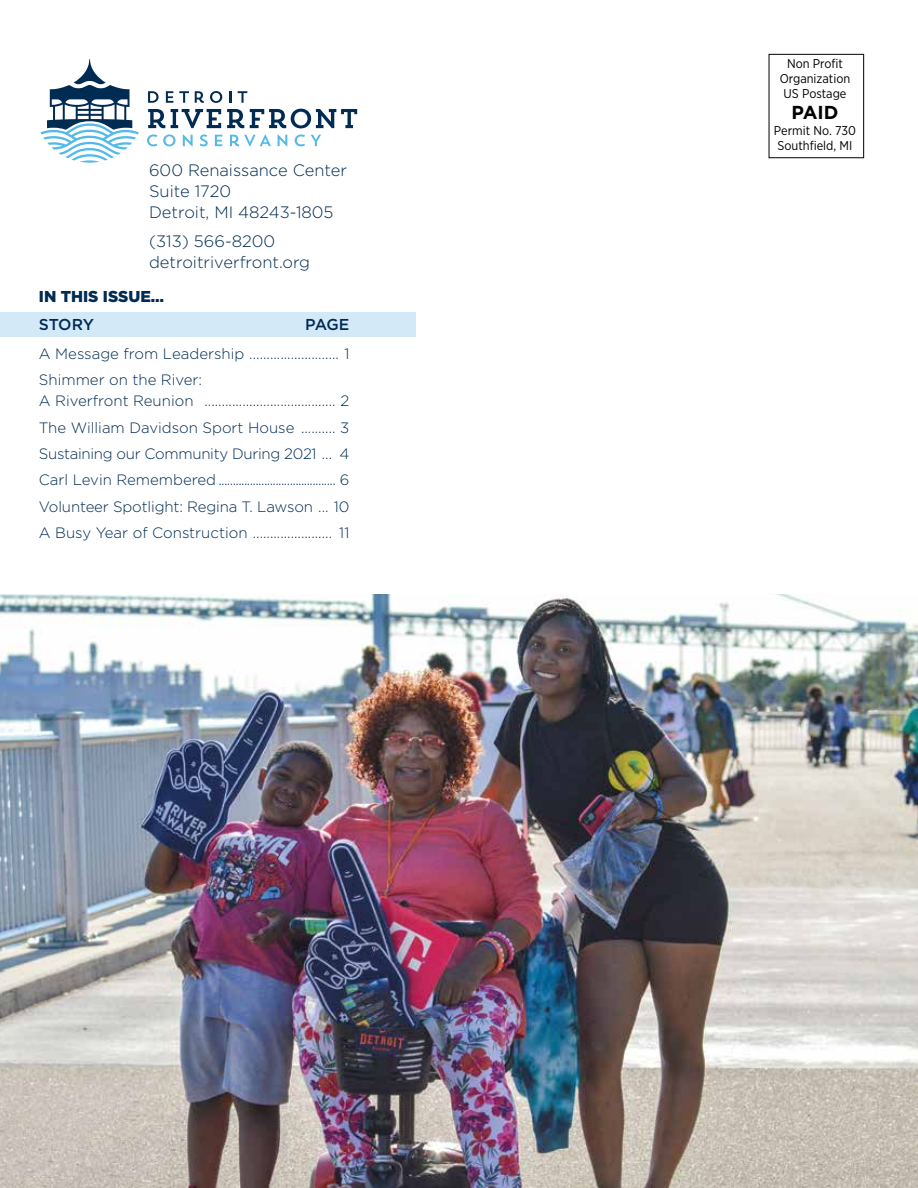
<style>
.page{position:relative;width:918px;height:1188px;background:#fff}
.page>*{position:absolute;margin:0;border:0;box-sizing:border-box;transform-origin:0 0}
.t1{font:700 18.75px "Gotham";color:#000}
.t2{font:300 16.5px/21px "Gotham";color:#002b53}
.t3{font:900 15.75px "Gotham";color:#002b53}
.t4{font:500 15.75px "Gotham";letter-spacing:-.025em;color:#002b53}
.t5{font:300 15px/26.4px "Gotham";color:#002b53}
.t6{font:12.75px/15px "Gotham Narrow";color:#000;text-align:center}
</style>
<div class="page">
<div style="left:0;top:312px;width:415px;height:25px;background:#d4e9f8"></div>
<div style="left:769px;top:54px;width:95px;height:104px;border:1px solid #000"></div>
<svg style="left:148px;top:109px;width:17px;height:19px"></svg>
<svg style="left:171px;top:109px;width:50px;height:19px"></svg>
<svg style="left:227px;top:109px;width:17px;height:19px"></svg>
<svg style="left:250px;top:109px;width:107px;height:19px"></svg>
<svg style="left:147px;top:134px;width:10px;height:12px"></svg>
<svg style="left:163px;top:134px;width:13px;height:12px"></svg>
<svg style="left:183px;top:135px;width:10px;height:11px"></svg>
<svg style="left:200px;top:134px;width:8px;height:12px"></svg>
<svg style="left:215px;top:135px;width:7px;height:11px"></svg>
<svg style="left:230px;top:135px;width:41px;height:11px"></svg>
<svg style="left:278px;top:135px;width:9px;height:11px"></svg>
<svg style="left:295px;top:134px;width:10px;height:12px"></svg>
<svg style="left:311px;top:135px;width:10px;height:11px"></svg>
<svg style="left:40px;top:59px;width:99px;height:102px"></svg>
<hr style="left:80px;top:160px;width:20px;height:3px;background:#52b9e9;border-radius:50%">
<svg style="left:148px;top:91px;width:11px;height:12px"></svg>
<svg style="left:166px;top:91px;width:7px;height:12px"></svg>
<svg style="left:179px;top:91px;width:10px;height:12px"></svg>
<svg style="left:195px;top:91px;width:9px;height:12px"></svg>
<svg style="left:210px;top:91px;width:12px;height:12px"></svg>
<svg style="left:229px;top:91px;width:2px;height:12px"></svg>
<svg style="left:238px;top:91px;width:9px;height:12px"></svg>
<img style="left:0;top:594px;width:918px;height:594px">
<p class="t2" style="left:149px;top:160px;width:199px">600 Renaissance Center<br>Suite 1720<br>Detroit, MI 48243-1805</p>
<p class="t2" style="left:149px;top:231px;width:163px">(313) 566-8200 detroitriverfront.org</p>
<p class="t3" style="left:39px;top:286px;width:127px">IN THIS ISSUE…</p>
<p class="t4" style="left:39px;top:314px;width:57px">STORY</p>
<p class="t4" style="left:305px;top:314px;width:46px">PAGE</p>
<p class="t5" style="left:39px;top:340px;width:312px">A Message from Leadership .......................... 1<br>Shimmer on the River:</p>
<p class="t5" style="left:39px;top:387px;width:312px;text-align:justify">A Riverfront Reunion ...................................... 2<br>The William Davidson Sport House .......... 3<br>Sustaining our Community During 2021 ... 4<br>Carl Levin Remembered ......................................... 6<br>Volunteer Spotlight: Regina T. Lawson ... 10<br>A Busy Year of Construction ....................... 11</p>
<p class="t6" style="left:780px;top:56px;width:72px">Non Profit<br>Organization<br>US Postage</p>
<p class="t1" style="left:792px;top:100px;width:48px">PAID</p>
<p class="t6" style="left:774px;top:123px;width:84px;text-align:left">Permit No. 730<br>Southfield, MI</p>
</div>
